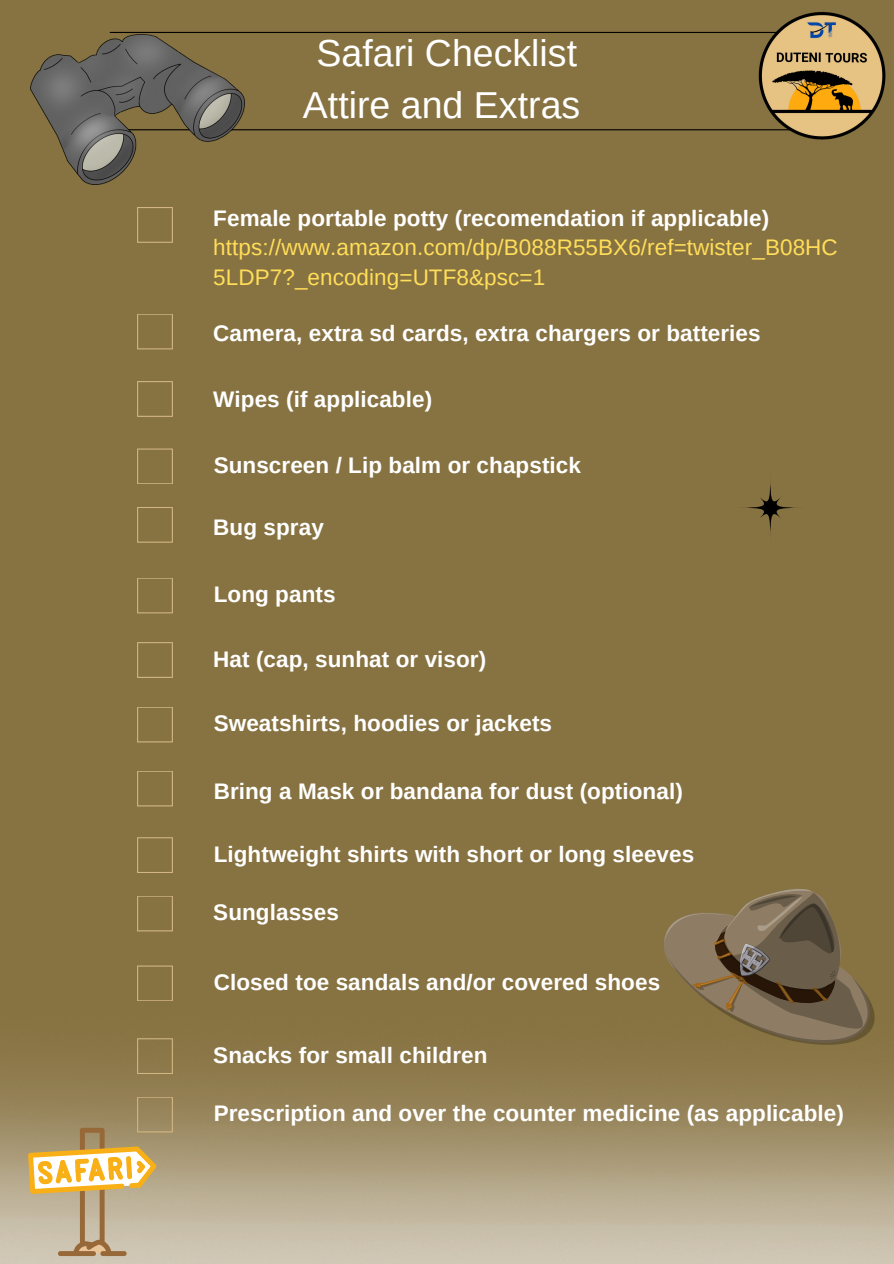
<style>
.page{position:relative;width:894px;height:1264px;background:#fff}
.page>*{position:absolute;margin:0;border:0;box-sizing:border-box;transform-origin:0 0}
.t1{font:37.5px/51.8px "Arimo";color:#fff;text-align:center}
.t2{font:700 22.5px "Arimo";letter-spacing:.005em;color:#fff}
.t3{font:22.5px/29.2px "Arimo";letter-spacing:.005em;color:#ffde59}
.s1{font-weight:700;color:#fff}
</style>
<div class="page">
<div style="left:0;top:0;width:893px;height:1263px;background:#877241"></div>
<hr style="left:110px;top:129px;width:713px;height:1px;background:#000">
<img style="left:0;top:1064px;width:893px;height:199px">
<hr style="left:110px;top:32px;width:713px;height:1px;background:#000">
<svg style="left:137px;top:448px;width:36px;height:36px"></svg>
<svg style="left:137px;top:578px;width:36px;height:35px"></svg>
<svg style="left:137px;top:707px;width:36px;height:35px"></svg>
<svg style="left:137px;top:837px;width:36px;height:36px"></svg>
<svg style="left:137px;top:965px;width:36px;height:36px"></svg>
<svg style="left:745px;top:483px;width:51px;height:50px"></svg>
<svg style="left:137px;top:507px;width:36px;height:35px"></svg>
<svg style="left:137px;top:642px;width:36px;height:36px"></svg>
<svg style="left:137px;top:771px;width:36px;height:35px"></svg>
<svg style="left:137px;top:896px;width:36px;height:35px"></svg>
<svg style="left:137px;top:207px;width:36px;height:36px"></svg>
<svg style="left:137px;top:314px;width:36px;height:35px"></svg>
<svg style="left:137px;top:381px;width:36px;height:36px"></svg>
<img style="left:751px;top:12px;width:135px;height:128px">
<svg style="left:137px;top:1038px;width:36px;height:36px"></svg>
<img style="left:30px;top:34px;width:214px;height:150px">
<svg style="left:633px;top:988px;width:260px;height:164px"></svg>
<svg style="left:652px;top:889px;width:209px;height:158px"></svg>
<svg style="left:28px;top:1096px;width:145px;height:159px;background:#c0aa7f"></svg>
<h1 class="t1" style="left:303px;top:27px;width:279px">Safari Checklist<br>Attire and Extras</h1>
<p class="t3" style="left:213px;top:203px;width:626px"><span class="s1">Female portable potty (recomendation if applicable) </span>https://www.amazon.com/dp/B088R55BX6/ref=twister_B08HC<br>5LDP7?_encoding=UTF8&amp;psc=1</p>
<p class="t2" style="left:213px;top:320px;width:548px">Camera, extra sd cards, extra chargers or batteries</p>
<p class="t2" style="left:213px;top:386px;width:220px">Wipes (if applicable)</p>
<p class="t2" style="left:214px;top:453px;width:368px">Sunscreen / Lip balm or chapstick</p>
<p class="t2" style="left:213px;top:514px;width:112px">Bug spray</p>
<p class="t2" style="left:214px;top:582px;width:123px">Long pants</p>
<p class="t2" style="left:213px;top:646px;width:274px">Hat (cap, sunhat or visor)</p>
<p class="t2" style="left:214px;top:711px;width:340px">Sweatshirts, hoodies or jackets</p>
<p class="t2" style="left:214px;top:778px;width:470px">Bring a Mask or bandana for dust (optional)</p>
<p class="t2" style="left:214px;top:841px;width:482px">Lightweight shirts with short or long sleeves</p>
<p class="t2" style="left:213px;top:899px;width:127px">Sunglasses</p>
<p class="t2" style="left:214px;top:969px;width:448px">Closed toe sandals and/or covered shoes</p>
<p class="t2" style="left:213px;top:1042px;width:275px">Snacks for small children</p>
<p class="t2" style="left:214px;top:1100px;width:631px">Prescription and over the counter medicine (as applicable)</p>
</div>
